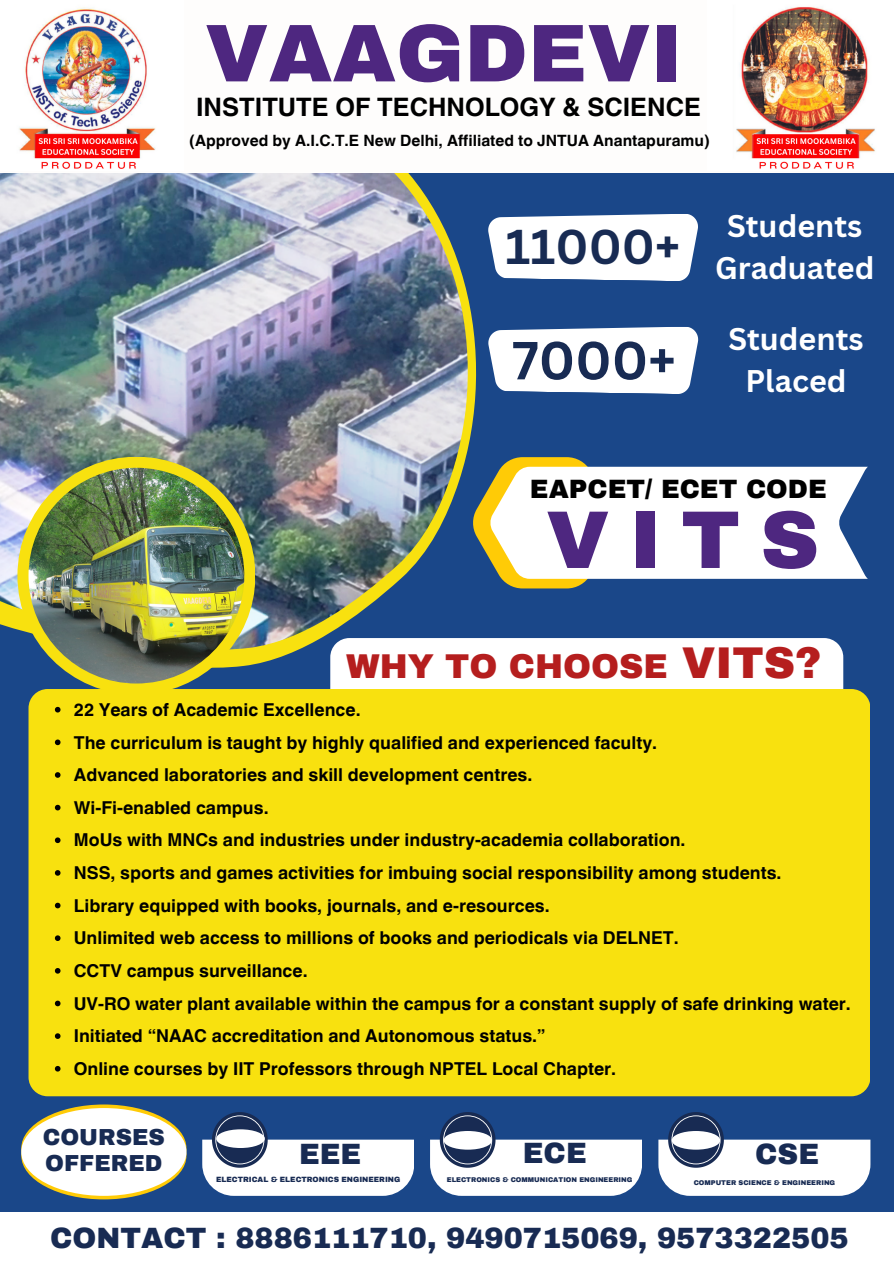
<style>
.page{position:relative;width:894px;height:1264px;background:#fff}
.page>*{position:absolute;margin:0;border:0;box-sizing:border-box;transform-origin:0 0}
.t1{font:900 81.75px "Archivo";color:#4e2780}
.t2{font:700 52.35px "Canva Sans";color:#182b53}
.t3{font:700 47.55px "Canva Sans";color:#182b53}
.t4{font:900 43.5px "Archivo";color:#b51e1e}
.t5{font:900 33.6px "Archivo";color:#b51e1e}
.t6{font:700 30.45px/42.6px "Canva Sans";color:#fff;text-align:center}
.t7{font:900 28.8px "Archivo";color:#182b53}
.t8{font:900 25.95px "Archivo";color:#000}
.t9{font:700 25.35px "Helvetica World";color:#000}
.t10{font:900 22.65px "Archivo";color:#182b53}
.t11{font:700 17.7px "Helvetica World";color:#000}
.t12{font:700 15.6px "Helvetica World";color:#000}
.t13{font:900 7.5px "Archivo";color:#182b53}
.t14{font:900 6.75px "Archivo";color:#182b53}
</style>
<div class="page">
<div style="left:0;top:0;width:893px;height:1263px;background:#1a4789"></div>
<svg style="left:43px;top:172px;width:433px;height:496px"></svg>
<img style="left:0;top:172px;width:468px;height:478px">
<div style="left:17px;top:457px;width:238px;height:237px;background:#f8e10f;border-radius:50%"></div>
<div style="left:0;top:0;width:893px;height:172px;background:#fefdfc"></div>
<img style="left:19px;top:8px;width:137px;height:161px">
<img style="left:736px;top:7px;width:139px;height:162px">
<svg style="left:488px;top:214px;width:210px;height:67px;background:#ebeff4"></svg>
<svg style="left:488px;top:327px;width:210px;height:67px;background:#ebeef4"></svg>
<svg style="left:471px;top:457px;width:396px;height:131px"></svg>
<div style="left:0;top:1211px;width:893px;height:52px;background:#fff"></div>
<div style="left:330px;top:638px;width:513px;height:51px;background:#fff"></div>
<div style="left:28px;top:689px;width:842px;height:407px;background:#f8e10f;border-radius:19px"></div>
<svg style="left:202px;top:1112px;width:212px;height:83px"></svg>
<svg style="left:430px;top:1112px;width:211px;height:83px"></svg>
<svg style="left:658px;top:1112px;width:211px;height:83px"></svg>
<svg style="left:21px;top:1111px;width:165px;height:88px"></svg>
<svg style="left:21px;top:1104px;width:165px;height:88px"></svg>
<div style="left:21px;top:1108px;width:165px;height:87px;background:#fff;border-radius:50%"></div>
<div style="left:216px;top:1129px;width:49px;height:18px;background:#fff;border-radius:50%"></div>
<div style="left:443px;top:1130px;width:49px;height:19px;background:#fff;border-radius:50%"></div>
<div style="left:671px;top:1130px;width:49px;height:19px;background:#fff;border-radius:50%"></div>
<img style="left:28px;top:468px;width:216px;height:215px;border-radius:50%">
<svg style="left:55px;top:707px;width:5px;height:5px"></svg>
<svg style="left:55px;top:739px;width:5px;height:6px"></svg>
<svg style="left:55px;top:772px;width:5px;height:5px"></svg>
<svg style="left:55px;top:804px;width:5px;height:6px"></svg>
<svg style="left:55px;top:837px;width:5px;height:6px"></svg>
<svg style="left:55px;top:870px;width:5px;height:5px"></svg>
<svg style="left:55px;top:902px;width:5px;height:6px"></svg>
<svg style="left:55px;top:935px;width:5px;height:6px"></svg>
<svg style="left:55px;top:968px;width:5px;height:5px"></svg>
<svg style="left:55px;top:1000px;width:5px;height:6px"></svg>
<svg style="left:55px;top:1033px;width:5px;height:5px"></svg>
<svg style="left:55px;top:1066px;width:5px;height:5px"></svg>
<h2 class="t1" style="left:205px;top:10px;width:479px">VAAGDEVI</h2>
<h5 class="t9" style="left:196px;top:86px;width:506px">INSTITUTE OF TECHNOLOGY &amp; SCIENCE</h5>
<p class="t12" style="left:189px;top:128px;width:522px">(Approved by A.I.C.T.E New Delhi, Affiliated to JNTUA Anantapuramu)</p>
<h5 class="t3" style="left:505px;top:214px;width:176px">11000+</h5>
<p class="t2" style="left:512px;top:323px;width:165px">7000+</p>
<p class="t6" style="left:715px;top:203px;width:161px">Students<br>Graduated</p>
<p class="t6" style="left:728px;top:316px;width:137px">Students<br>Placed</p>
<p class="t8" style="left:529px;top:475px;width:298px">EAPCET/ ECET CODE</p>
<h2 class="t1" style="left:546px;top:496px;width:275px">VITS</h2>
<p class="t4" style="left:681px;top:640px;width:142px">VITS?</p>
<p class="t5" style="left:346px;top:648px;width:323px">WHY TO CHOOSE</p>
<h6 class="t11" style="left:74px;top:695px;width:288px">22 Years of Academic Excellence.</h6>
<h1 class="t11" style="left:74px;top:727px;width:584px">The curriculum is taught by highly qualified and experienced faculty.</h1>
<h3 class="t11" style="left:74px;top:760px;width:460px">Advanced laboratories and skill development centres.</h3>
<h4 class="t11" style="left:74px;top:793px;width:196px">Wi-Fi-enabled campus.</h4>
<p class="t11" style="left:74px;top:825px;width:613px">MoUs with MNCs and industries under industry-academia collaboration.</p>
<p class="t11" style="left:74px;top:858px;width:709px">NSS, sports and games activities for imbuing social responsibility among students.</p>
<p class="t11" style="left:74px;top:891px;width:477px">Library equipped with books, journals, and e-resources.</p>
<p class="t11" style="left:74px;top:923px;width:606px">Unlimited web access to millions of books and periodicals via DELNET.</p>
<p class="t11" style="left:74px;top:956px;width:235px">CCTV campus surveillance.</p>
<p class="t11" style="left:74px;top:988px;width:778px">UV-RO water plant available within the campus for a constant supply of safe drinking water.</p>
<p class="t11" style="left:74px;top:1021px;width:473px">Initiated “NAAC accreditation and Autonomous status.”</p>
<p class="t11" style="left:74px;top:1054px;width:543px">Online courses by IIT Professors through NPTEL Local Chapter.</p>
<p class="t10" style="left:43px;top:1125px;width:124px">COURSES</p>
<p class="t10" style="left:45px;top:1151px;width:119px">OFFERED</p>
<p class="t7" style="left:299px;top:1138px;width:64px">EEE</p>
<p class="t7" style="left:522px;top:1137px;width:65px">ECE</p>
<p class="t7" style="left:755px;top:1138px;width:65px">CSE</p>
<p class="t13" style="left:216px;top:1175px;width:185px">ELECTRICAL &amp; ELECTRONICS ENGINEERING</p>
<p class="t14" style="left:446px;top:1175px;width:187px">ELECTRONICS &amp; COMMUNICATION ENGINEERING</p>
<h6 class="t14" style="left:693px;top:1178px;width:143px">COMPUTER SCIENCE &amp; ENGINEERING</h6>
<p class="t7" style="left:50px;top:1222px;width:799px">CONTACT : 8886111710, 9490715069, 9573322505</p>
</div>
